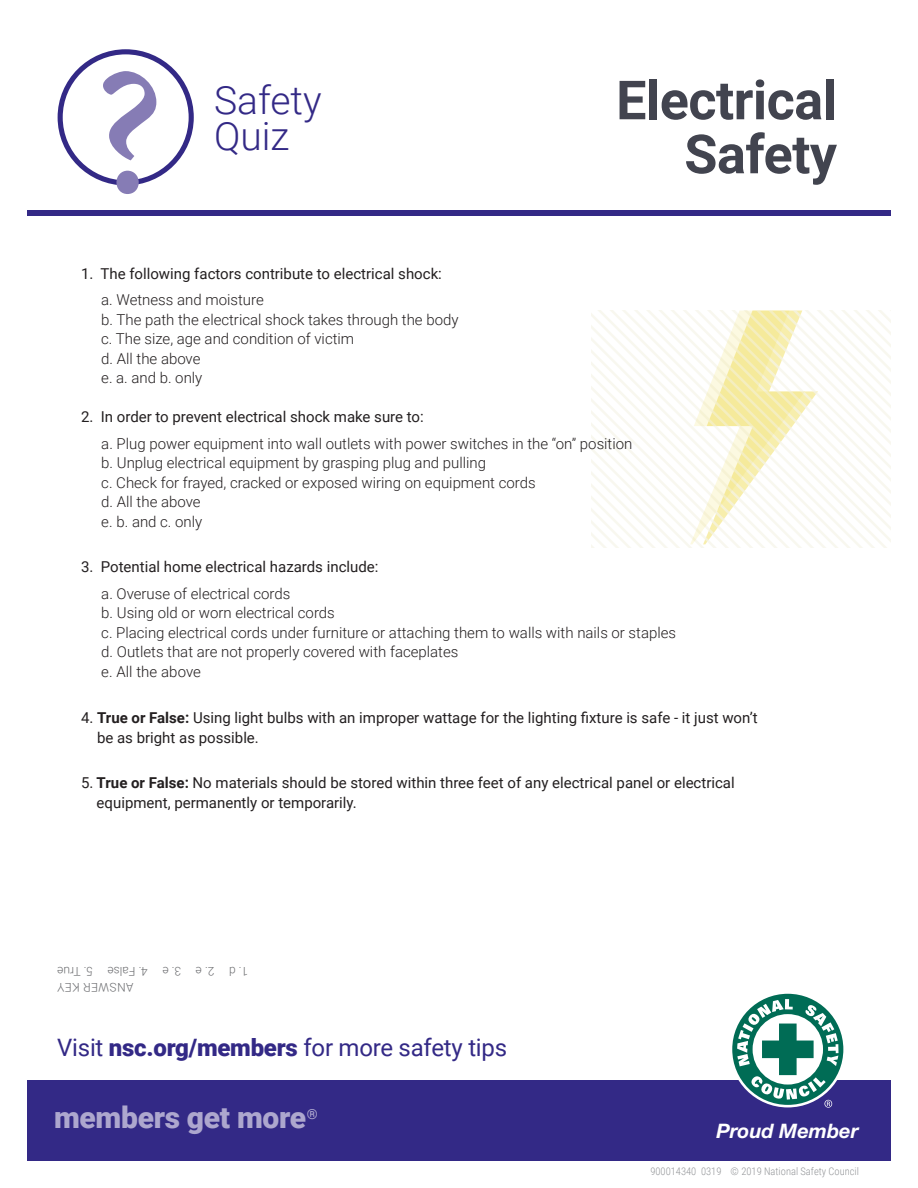
<style>
.page{position:relative;width:918px;height:1188px;background:#fff}
.page>*{position:absolute;margin:0;border:0;box-sizing:border-box;transform-origin:0 0}
.t1{font:700 54px/54px "Roboto";letter-spacing:-.01em;color:#42444f;text-align:right}
.t2{font:300 39px/36px "Roboto";color:#332986}
.t3{font:900 30px "Roboto";letter-spacing:-.01em;color:#ada7ce}
.t4{font:24px "Roboto";letter-spacing:-.01em;color:#332986}
.t5{font:italic 700 19.95px "Helvetica Neue LT Std";color:#fff}
.t6{font:300 15px/19.5px "Roboto";color:#231f20}
.t7{font:15px/19.5px "Roboto";color:#231f20}
.t8{font:900 13.95px "Roboto";color:#ada7ce}
.t9{font:300 12px "Roboto";letter-spacing:.015em;color:#6c6d70}
.t10{font:300 12px "Roboto";letter-spacing:.035em;color:#6c6d70}
.t11{font:300 10.5px "Roboto Condensed";color:#939598}
.s1{font-weight:700}
.s2{font-weight:900}
</style>
<div class="page">
<div style="left:27px;top:1080px;width:864px;height:81px;background:#332986"></div>
<svg style="left:730px;top:991px;width:116px;height:116px"></svg>
<div style="left:732px;top:994px;width:111px;height:111px;background:#006c55;border-radius:50%"></div>
<svg style="left:737px;top:999px;width:102px;height:109px"></svg>
<svg style="left:58px;top:49px;width:136px;height:145px"></svg>
<div style="left:27px;top:211px;width:864px;height:5px;background:#332986"></div>
<svg style="left:592px;top:310px;width:299px;height:238px"></svg>
<h2 class="t2" style="left:214px;top:81px;width:109px">Safety<br>Quiz</h2>
<h1 class="t1" style="left:616px;top:71px;width:222px">Electrical<br>Safety</h1>
<p class="t7" style="left:81px;top:263px;width:362px">1. The following factors contribute to electrical shock:</p>
<p class="t6" style="left:101px;top:290px;width:359px">a. Wetness and moisture<br>b. The path the electrical shock takes through the body c. The size, age and condition of victim<br>d. All the above<br>e. a. and b. only</p>
<p class="t7" style="left:81px;top:407px;width:344px">2. In order to prevent electrical shock make sure to:</p>
<p class="t6" style="left:101px;top:433px;width:533px">a. Plug power equipment into wall outlets with power switches in the “on” position b. Unplug electrical equipment by grasping plug and pulling<br>c. Check for frayed, cracked or exposed wiring on equipment cords<br>d. All the above<br>e. b. and c. only</p>
<p class="t7" style="left:81px;top:557px;width:299px">3. Potential home electrical hazards include:</p>
<p class="t6" style="left:101px;top:583px;width:576px">a. Overuse of electrical cords<br>b. Using old or worn electrical cords<br>c. Placing electrical cords under furniture or attaching them to walls with nails or staples d. Outlets that are not properly covered with faceplates<br>e. All the above</p>
<p class="t7" style="left:97px;top:707px;width:662px;text-indent:-16px">4. <span class="s1">True or False:</span> Using light bulbs with an improper wattage for the lighting fixture is safe - it just won’t be as bright as possible.</p>
<p class="t7" style="left:97px;top:773px;width:640px;text-indent:-16px">5. <span class="s1">True or False:</span> No materials should be stored within three feet of any electrical panel or electrical equipment, permanently or temporarily.</p>
<p class="t9" style="left:248px;top:979px;width:192px;rotate:-180deg">1. d 2. e 3. e 4. False 5. True</p>
<p class="t10" style="left:134px;top:996px;width:78px;rotate:-180deg">ANSWER KEY</p>
<h3 class="t4" style="left:57px;top:1030px;width:451px">Visit <span class="s2">nsc.org/members</span> for more safety tips</h3>
<h3 class="t3" style="left:54px;top:1096px;width:254px">members get more</h3>
<p class="t8" style="left:307px;top:1104px;width:12px">®</p>
<h3 class="t5" style="left:716px;top:1119px;width:144px">Proud Member</h3>
<p class="t11" style="left:650px;top:1163px;width:210px">900014340 0319 © 2019 National Safety Council</p>
</div>
